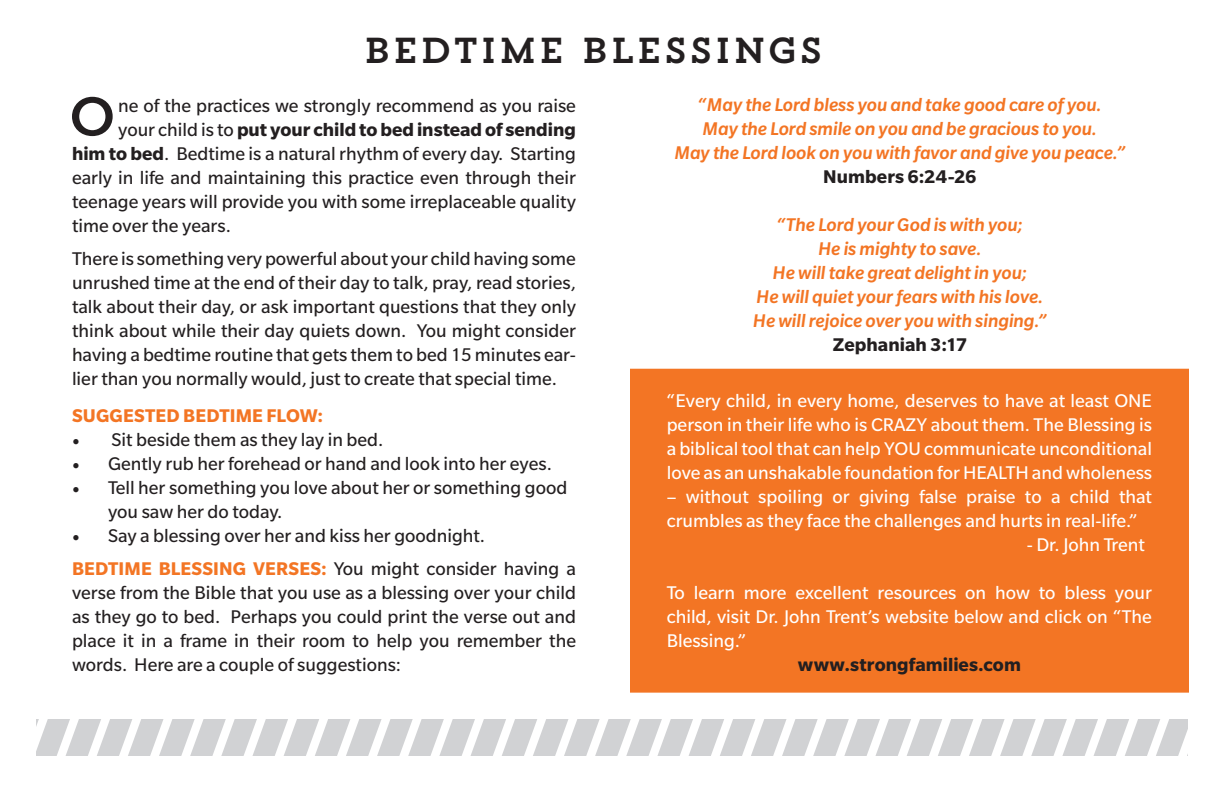
<style>
.page{position:relative;width:1224px;height:792px;background:#fff}
.page>*{position:absolute;margin:0;border:0;box-sizing:border-box;transform-origin:0 0}
.t1{font:54.2px "Trend Slab One";color:#231f20}
.t2{font:36px "Trend Slab One";color:#231f20}
.t3{font:20px/24px "Slate Std";color:#231f20;text-align:justify}
.t4{font:20px/24px "Slate Std";color:#fff;text-align:justify}
.t5{font:italic 500 20px "Slate Std";color:#f37524}
.t6{font:700 20px "Slate Std";color:#231f20}
.t7{font:700 20px "Slate Std";letter-spacing:.005em;color:#f37524}
.s1{font-weight:400}
.s2{font-weight:700}
.s3{font-family:"Minion Pro"}
.s4{font-weight:700;color:#f37524}
</style>
<div class="page">
<svg style="left:36px;top:720px;width:1152px;height:36px"></svg>
<div style="left:630px;top:369px;width:559px;height:324px;background:#f37524;border:2px solid #f37524"></div>
<p class="t2" style="left:363px;top:27px;width:463px">BEDTIME BLESSINGS</p>
<p class="t1" style="left:67px;top:82px;width:53px">O</p>
<p class="t3" style="left:118px;top:93px;width:459px">ne of the practices we strongly recommend as you raise</p>
<p class="t6" style="left:118px;top:118px;width:459px"><span class="s1">your child is to</span> put your child to bed instead of sending</p>
<p class="t3" style="left:72px;top:141px;width:505px"><span class="s2">him to bed</span>. Bedtime is a natural rhythm of every day. Starting</p>
<p class="t3" style="left:72px;top:165px;width:505px">early in life and maintaining this practice even through their</p>
<p class="t3" style="left:72px;top:189px;width:505px">teenage years will provide you with some irreplaceable quality</p>
<p class="t3" style="left:72px;top:213px;width:161px">time over the years.</p>
<p class="t3" style="left:72px;top:246px;width:506px">There is something very powerful about your child having some unrushed time at the end of their day to talk, pray, read stories, talk about their day, or ask important questions that they only think about while their day quiets down. You might consider having a bedtime routine that gets them to bed 15 minutes ear&shy;lier than you normally would, just to create that special time.</p>
<p class="t7" style="left:72px;top:405px;width:253px">SUGGESTED BEDTIME FLOW:</p>
<p class="t3" style="left:72px;top:428px;width:313px"><span class="s3">•</span> Sit beside them as they lay in bed.</p>
<p class="t3" style="left:72px;top:452px;width:481px"><span class="s3">•</span> Gently rub her forehead or hand and look into her eyes.</p>
<p class="t3" style="left:108px;top:476px;width:461px;text-indent:-36px"><span class="s3">•</span> Tell her something you love about her or something good you saw her do today.</p>
<p class="t3" style="left:72px;top:524px;width:415px"><span class="s3">•</span> Say a blessing over her and kiss her goodnight.</p>
<p class="t3" style="left:72px;top:557px;width:506px"><span class="s4">BEDTIME BLESSING VERSES:</span> You might consider having a verse from the Bible that you use as a blessing over your child as they go to bed. Perhaps you could print the verse out and place it in a frame in their room to help you remember the words. Here are a couple of suggestions:</p>
<p class="t5" style="left:698px;top:95px;width:405px">“May the Lord bless you and take good care of you.</p>
<p class="t5" style="left:703px;top:119px;width:396px">May the Lord smile on you and be gracious to you.</p>
<p class="t5" style="left:675px;top:143px;width:452px">May the Lord look on you with favor and give you peace.”</p>
<p class="t6" style="left:823px;top:166px;width:155px">Numbers 6:24-26</p>
<p class="t5" style="left:777px;top:215px;width:247px">“The Lord your God is with you;</p>
<p class="t5" style="left:818px;top:239px;width:165px">He is mighty to save.</p>
<p class="t5" style="left:773px;top:263px;width:256px">He will take great delight in you;</p>
<p class="t5" style="left:757px;top:287px;width:288px">He will quiet your fears with his love.</p>
<p class="t5" style="left:753px;top:311px;width:295px">He will rejoice over you with singing.”</p>
<p class="t6" style="left:833px;top:334px;width:136px">Zephaniah 3:17</p>
<p class="t4" style="left:667px;top:389px;width:487px">“Every child, in every home, deserves to have at least ONE person in their life who is CRAZY about them. The Blessing is a biblical tool that can help YOU communicate unconditional love as an unshakable foundation for HEALTH and wholeness</p>
<p class="t4" style="left:667px;top:485px;width:487px">– without spoiling or giving false praise to a child that crumbles as they face the challenges and hurts in real-life.”</p>
<p class="t4" style="left:1027px;top:533px;width:120px">- Dr. John Trent</p>
<p class="t4" style="left:667px;top:581px;width:487px">To learn more excellent resources on how to bless your child, visit Dr. John Trent’s website below and click on “The Blessing.”</p>
<p class="t6" style="left:798px;top:654px;width:225px">www.strongfamilies.com</p>
</div>
